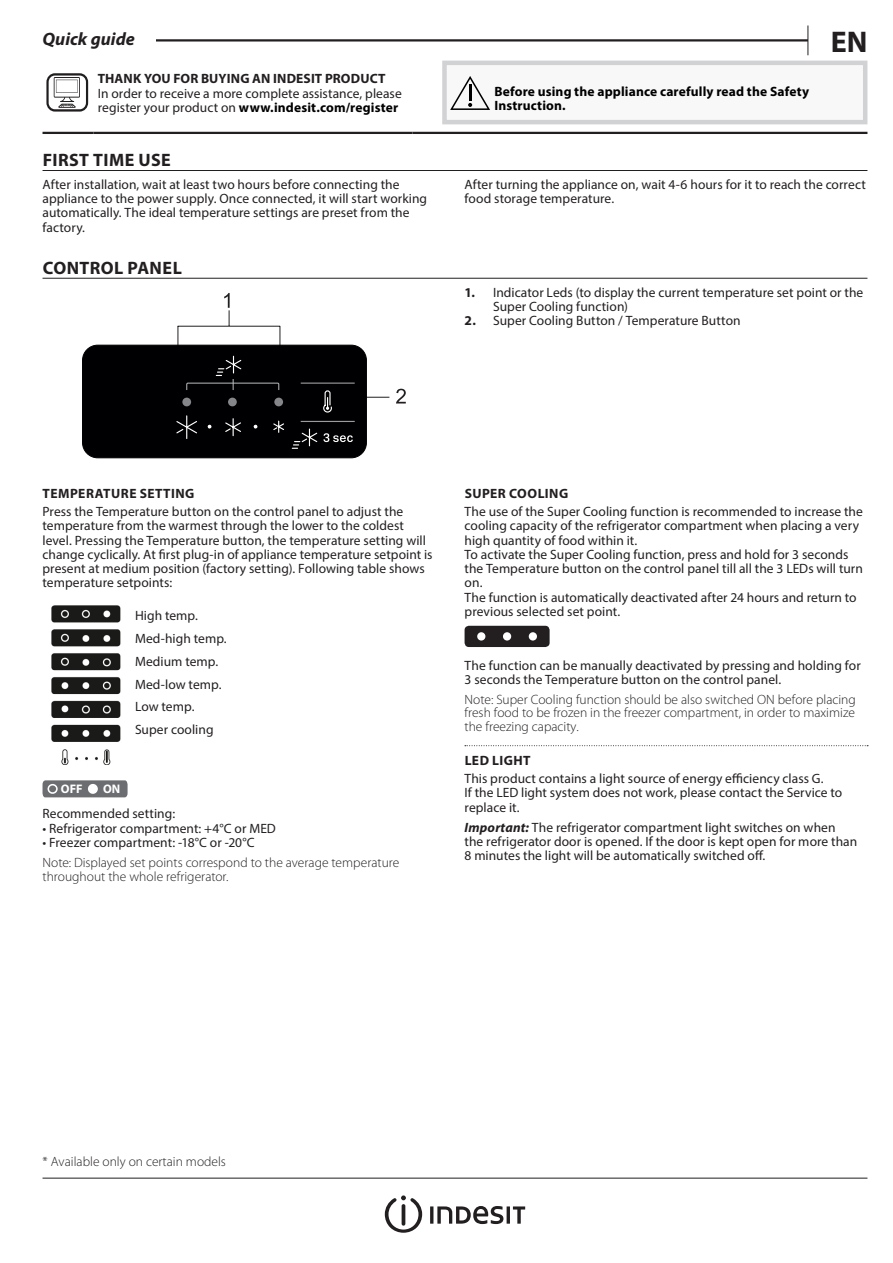
<style>
.page{position:relative;width:893px;height:1263px;background:#fff}
.page>*{position:absolute;margin:0;border:0;box-sizing:border-box;transform-origin:0 0}
.t1{font:700 30px "Myriad Pro";color:#231f20}
.Titolo_2{font:700 18px "Myriad Pro";letter-spacing:.02em;color:#231f20}
.t2{font:italic 700 18px "Myriad Pro";color:#231f20}
.Testo_9{font:13.5px/14.2px "Myriad Pro";letter-spacing:.005em;color:#231f20}
.Nota_9{font:300 13.5px/13.5px "Myriad Pro";color:#231f20;text-align:justify}
.Testo_9-2{font:300 13.5px/14.2px "Myriad Pro";color:#231f20}
.Spazio{font:700 13.5px/14.2px "Myriad Pro";letter-spacing:.01em;color:#000001}
.Titolo_3{font:700 13.5px "Myriad Pro";letter-spacing:.035em;color:#231f20}
.Testo_Bold_9{font:700 13.5px "Myriad Pro";letter-spacing:.01em;color:#231f20}
.t3{font:700 12.45px "Myriad Pro";color:#fff}
.s1{font-weight:700;color:#000001}
.s2{font-weight:700}
.s3{font-weight:700;font-style:italic}
</style>
<div class="page">
<hr style="left:43px;top:1178px;width:824px;height:1px;background:#231f20">
<svg style="left:807px;top:26px;width:1px;height:29px"></svg>
<hr style="left:43px;top:39px;width:765px;height:3px;background:#231f20">
<div style="left:43px;top:26px;width:113px;height:19px;background:#fff"></div>
<svg style="left:385px;top:1195px;width:37px;height:38px"></svg>
<hr style="left:430px;top:1206px;width:3px;height:18px;background:#231f20">
<svg style="left:437px;top:1206px;width:66px;height:18px"></svg>
<hr style="left:507px;top:1206px;width:3px;height:18px;background:#231f20">
<svg style="left:513px;top:1206px;width:12px;height:18px"></svg>
<hr style="left:43px;top:170px;width:824px;height:1px;background:#231f20">
<hr style="left:43px;top:132px;width:51px;height:2px;background:#231f20">
<hr style="left:94px;top:132px;width:318px;height:2px;background:#231f20">
<hr style="left:412px;top:132px;width:455px;height:2px;background:#231f20">
<svg style="left:46px;top:73px;width:42px;height:39px"></svg>
<div style="left:444px;top:63px;width:421px;height:59px;background:#f8f8f9"></div>
<div style="left:442px;top:61px;width:425px;height:63px;border:4px solid #d1d2d4"></div>
<svg style="left:450px;top:76px;width:40px;height:34px"></svg>
<hr style="left:43px;top:278px;width:824px;height:1px;background:#231f20">
<svg style="left:396px;top:389px;width:10px;height:14px"></svg>
<svg style="left:82px;top:293px;width:307px;height:165px"></svg>
<svg style="left:43px;top:780px;width:85px;height:17px"></svg>
<div style="left:48px;top:784px;width:10px;height:10px;border:2px solid #fff;border-radius:50%"></div>
<div style="left:89px;top:785px;width:8px;height:8px;background:#fff;border-radius:50%"></div>
<div style="left:88px;top:784px;width:10px;height:10px;border:2px solid #fff;border-radius:50%"></div>
<img style="left:51px;top:605px;width:70px;height:160px">
<svg style="left:465px;top:745px;width:403px;height:1px"></svg>
<div style="left:465px;top:626px;width:85px;height:21px;background:#231f20;border-radius:4px"></div>
<div style="left:477px;top:632px;width:8px;height:8px;background:#fff;border-radius:50%"></div>
<div style="left:503px;top:632px;width:8px;height:8px;background:#fff;border-radius:50%"></div>
<div style="left:529px;top:632px;width:8px;height:8px;background:#fff;border-radius:50%"></div>
<h2 class="t2" style="left:43px;top:28px;width:94px">Quick guide</h2>
<h1 class="t1" style="left:831px;top:22px;width:38px">EN</h1>
<p class="Testo_Bold_9" style="left:98px;top:70px;width:289px">THANK YOU FOR BUYING AN INDESIT PRODUCT</p>
<p class="Testo_9" style="left:98px;top:86px;width:305px">In order to receive a more complete assistance, please register your product on <span class="s1">www.indesit.com/register</span></p>
<p class="Spazio" style="left:494px;top:84px;width:316px">Before using the appliance carefully read the Safety<br>Instruction.</p>
<p class="Titolo_2" style="left:43px;top:148px;width:130px">FIRST TIME USE</p>
<p class="Testo_9" style="left:43px;top:177px;width:386px">After installation, wait at least two hours before connecting the appliance to the power supply. Once connected, it will start working automatically. The ideal temperature settings are preset from the factory.</p>
<p class="Testo_9" style="left:465px;top:177px;width:403px">After turning the appliance on, wait 4-6 hours for it to reach the correct food storage temperature.</p>
<p class="Titolo_2" style="left:43px;top:256px;width:141px">CONTROL PANEL</p>
<p class="Testo_9" style="left:493px;top:285px;width:372px;text-indent:-28px"><span class="s2">1.</span> Indicator Leds (to display the current temperature set point or the<br>Super Cooling function)</p>
<p class="Testo_9" style="left:465px;top:313px;width:278px"><span class="s2">2.</span> Super Cooling Button / Temperature Button</p>
<p class="Titolo_3" style="left:43px;top:484px;width:153px">TEMPERATURE SETTING</p>
<p class="Testo_9" style="left:43px;top:504px;width:392px">Press the Temperature button on the control panel to adjust the temperature from the warmest through the lower to the coldest level. Pressing the Temperature button, the temperature setting will change cyclically. At first plug-in of appliance temperature setpoint is present at medium position (factory setting). Following table shows temperature setpoints:</p>
<p class="Testo_9" style="left:135px;top:608px;width:64px">High temp.</p>
<p class="Testo_9" style="left:135px;top:631px;width:93px">Med-high temp.</p>
<p class="Testo_9" style="left:135px;top:654px;width:85px">Medium temp.</p>
<p class="Testo_9" style="left:135px;top:677px;width:88px">Med-low temp.</p>
<p class="Testo_9" style="left:135px;top:699px;width:61px">Low temp.</p>
<p class="Testo_9" style="left:135px;top:722px;width:80px">Super cooling</p>
<p class="t3" style="left:61px;top:781px;width:23px">OFF</p>
<p class="t3" style="left:103px;top:781px;width:19px">ON</p>
<p class="Testo_9" style="left:43px;top:806px;width:134px">Recommended setting:</p>
<p class="Testo_9" style="left:43px;top:821px;width:235px">• Refrigerator compartment: +4°C or MED</p>
<p class="Testo_9" style="left:43px;top:835px;width:214px">• Freezer compartment: -18°C or -20°C</p>
<p class="Testo_9-2" style="left:43px;top:855px;width:358px">Note: Displayed set points correspond to the average temperature throughout the whole refrigerator.</p>
<p class="Titolo_3" style="left:465px;top:484px;width:105px">SUPER COOLING</p>
<p class="Testo_9" style="left:465px;top:504px;width:400px">The use of the Super Cooling function is recommended to increase the cooling capacity of the refrigerator compartment when placing a very high quantity of food within it.</p>
<p class="Testo_9" style="left:465px;top:547px;width:400px">To activate the Super Cooling function, press and hold for 3 seconds the Temperature button on the control panel till all the 3 LEDs will turn on.</p>
<p class="Testo_9" style="left:465px;top:590px;width:394px">The function is automatically deactivated after 24 hours and return to previous selected set point.</p>
<p class="Testo_9" style="left:465px;top:658px;width:398px">The function can be manually deactivated by pressing and holding for<br>3 seconds the Temperature button on the control panel.</p>
<p class="Nota_9" style="left:465px;top:692px;width:393px">Note: Super Cooling function should be also switched ON before placing fresh food to be frozen in the freezer compartment, in order to maximize the freezing capacity.</p>
<p class="Titolo_3" style="left:465px;top:751px;width:67px">LED LIGHT</p>
<p class="Testo_9" style="left:465px;top:771px;width:361px">This product contains a light source of energy efficiency class G.</p>
<p class="Testo_9" style="left:465px;top:785px;width:379px">If the LED light system does not work, please contact the Service to replace it.</p>
<p class="Testo_9" style="left:465px;top:820px;width:394px"><span class="s3">Important:</span> The refrigerator compartment light switches on when the refrigerator door is opened. If the door is kept open for more than<br>8 minutes the light will be automatically switched off.</p>
<p class="Nota_9" style="left:43px;top:1155px;width:185px">* Available only on certain models</p>
</div>
